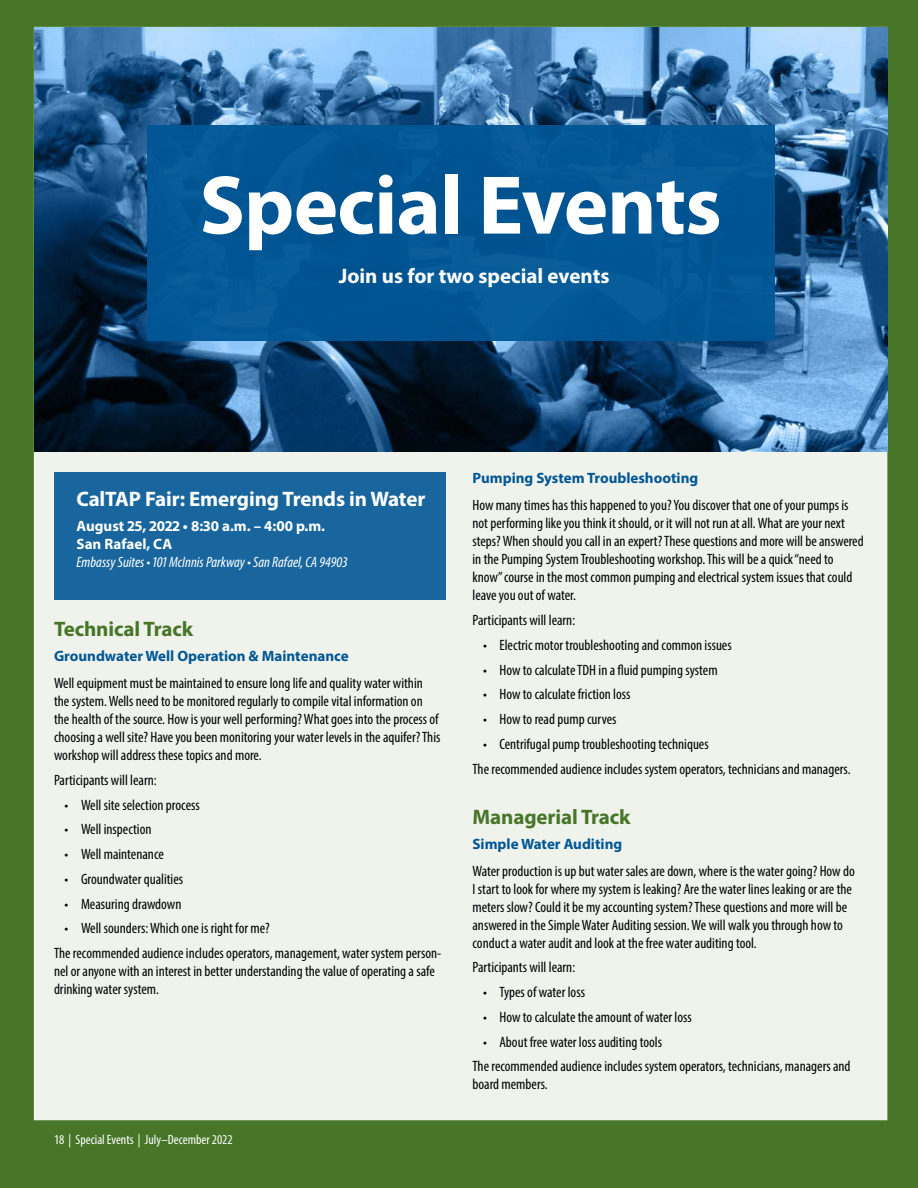
<style>
.page{position:relative;width:918px;height:1188px;background:#487629}
.page>*{position:absolute;margin:0;border:0;box-sizing:border-box;transform-origin:0 0}
.t1{font:700 84px "Myriad Pro";letter-spacing:-.01em;color:#fff}
.t2{font:700 21px "Myriad Pro";letter-spacing:-.005em;color:#fff}
.t3{font:700 21px "Myriad Pro";letter-spacing:-.005em;color:#487629}
.t4{font:condensed 15px/18px "Myriad Pro";color:#000}
.t5{font:700 15px "Myriad Pro";color:#005695}
.t6{font:italic condensed 15px "Myriad Pro";color:#fff}
.t7{font:700 15px/18px "Myriad Pro";color:#fff}
.t8{font:condensed 13.5px "Myriad Pro";color:#fff}
</style>
<div class="page">
<div style="left:34px;top:27px;width:853px;height:1093px;background:#eff3ec"></div>
<div style="left:54px;top:472px;width:392px;height:128px;background:#18669d"></div>
<img style="left:34px;top:27px;width:853px;height:424px">
<div style="left:147px;top:125px;width:627px;height:216px;background:#005695"></div>
<h1 class="t1" style="left:200px;top:151px;width:524px">Special Events</h1>
<h2 class="t2" style="left:339px;top:262px;width:272px">Join us for two special events</h2>
<h2 class="t2" style="left:76px;top:485px;width:350px">CalTAP Fair: Emerging Trends in Water</h2>
<p class="t7" style="left:76px;top:516px;width:250px">August 25, 2022 • 8:30 a.m. – 4:00 p.m.<br>San Rafael, CA</p>
<p class="t6" style="left:76px;top:553px;width:272px">Embassy Suites • 101 McInnis Parkway • San Rafael, CA 94903</p>
<h2 class="t3" style="left:54px;top:616px;width:141px">Technical Track</h2>
<p class="t5" style="left:54px;top:646px;width:296px">Groundwater Well Operation &amp; Maintenance</p>
<p class="t4" style="left:54px;top:674px;width:388px">Well equipment must be maintained to ensure long life and quality water within the system. Wells need to be monitored regularly to compile vital information on the health of the source. How is your well performing? What goes into the process of choosing a well site? Have you been monitoring your water levels in the aquifer? This workshop will address these topics and more.</p>
<p class="t4" style="left:54px;top:771px;width:104px">Participants will learn:</p>
<p class="t4" style="left:64px;top:796px;width:137px">• Well site selection process</p>
<p class="t4" style="left:64px;top:820px;width:89px">• Well inspection</p>
<p class="t4" style="left:64px;top:845px;width:101px">• Well maintenance</p>
<p class="t4" style="left:64px;top:870px;width:120px">• Groundwater qualities</p>
<p class="t4" style="left:64px;top:895px;width:118px">• Measuring drawdown</p>
<p class="t4" style="left:54px;top:916px;width:389px;line-height:24.8px;text-indent:11px">• Well sounders: Which one is right for me?<br>The recommended audience includes operators, management, water system person-</p>
<p class="t4" style="left:54px;top:962px;width:382px">nel or anyone with an interest in better understanding the value of operating a safe drinking water system.</p>
<p class="t8" style="left:54px;top:1132px;width:180px">18 | Special Events | July–December 2022</p>
<p class="t5" style="left:472px;top:469px;width:227px">Pumping System Troubleshooting</p>
<p class="t4" style="left:472px;top:496px;width:393px">How many times has this happened to you? You discover that one of your pumps is not performing like you think it should, or it will not run at all. What are your next steps? When should you call in an expert? These questions and more will be answered in the Pumping System Troubleshooting workshop. This will be a quick “need to know” course in the most common pumping and electrical system issues that could leave you out of water.</p>
<p class="t4" style="left:472px;top:611px;width:104px">Participants will learn:</p>
<p class="t4" style="left:483px;top:636px;width:250px">• Electric motor troubleshooting and common issues</p>
<p class="t4" style="left:483px;top:660px;width:236px">• How to calculate TDH in a fluid pumping system</p>
<p class="t4" style="left:483px;top:685px;width:149px">• How to calculate friction loss</p>
<p class="t4" style="left:483px;top:710px;width:135px">• How to read pump curves</p>
<p class="t4" style="left:472px;top:731px;width:380px;line-height:24.8px;text-indent:10px">• Centrifugal pump troubleshooting techniques<br>The recommended audience includes system operators, technicians and managers.</p>
<h2 class="t3" style="left:472px;top:803px;width:160px">Managerial Track</h2>
<p class="t5" style="left:472px;top:834px;width:151px">Simple Water Auditing</p>
<p class="t4" style="left:472px;top:861px;width:384px">Water production is up but water sales are down, where is the water going? How do I start to look for where my system is leaking? Are the water lines leaking or are the meters slow? Could it be my accounting system? These questions and more will be answered in the Simple Water Auditing session. We will walk you through how to conduct a water audit and look at the free water auditing tool.</p>
<p class="t4" style="left:472px;top:958px;width:104px">Participants will learn:</p>
<p class="t4" style="left:483px;top:983px;width:104px">• Types of water loss</p>
<p class="t4" style="left:483px;top:1008px;width:210px">• How to calculate the amount of water loss</p>
<p class="t4" style="left:472px;top:1029px;width:380px;line-height:24.8px;text-indent:10px">• About free water loss auditing tools<br>The recommended audience includes system operators, technicians, managers and</p>
<p class="t4" style="left:472px;top:1075px;width:77px">board members.</p>
</div>
